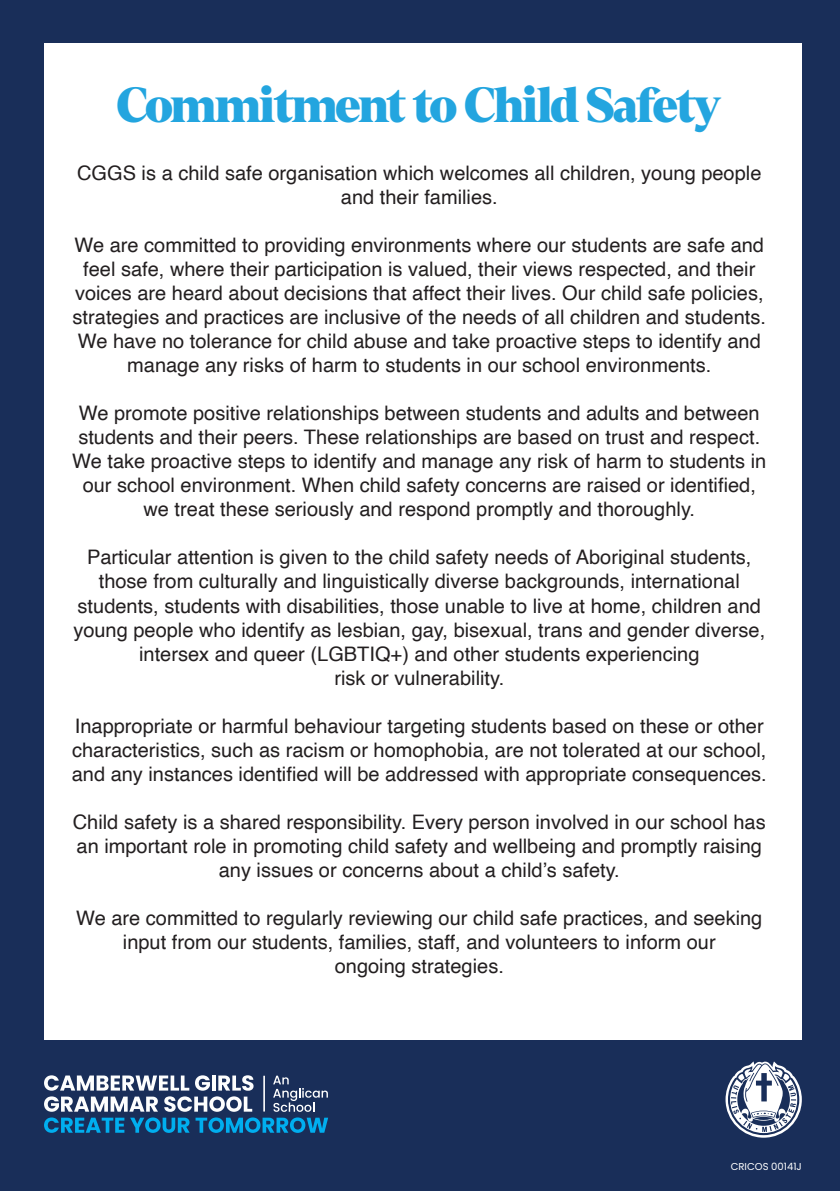
<style>
.page{position:relative;width:840px;height:1191px;background:#fff}
.page>*{position:absolute;margin:0;border:0;box-sizing:border-box;transform-origin:0 0}
.t1{font:48px "Denton";letter-spacing:-.02em;color:#23a5df}
.t2{font:20px/24px "Helvetica";color:#231f20;text-align:center}
.t3{font:10px "Poppins";color:#fff}
</style>
<div class="page">
<div style="left:0;top:0;width:839px;height:1191px;background:#192e59"></div>
<div style="left:44px;top:43px;width:757px;height:996px;background:#fff"></div>
<svg style="left:44px;top:1075px;width:145px;height:15px"></svg>
<svg style="left:195px;top:1075px;width:15px;height:15px"></svg>
<hr style="left:212px;top:1075px;width:3px;height:15px;background:#fdfefe">
<svg style="left:218px;top:1075px;width:35px;height:15px"></svg>
<svg style="left:44px;top:1096px;width:114px;height:15px"></svg>
<svg style="left:164px;top:1096px;width:88px;height:15px"></svg>
<svg style="left:44px;top:1117px;width:80px;height:15px"></svg>
<svg style="left:130px;top:1117px;width:59px;height:15px"></svg>
<svg style="left:195px;top:1117px;width:133px;height:15px"></svg>
<svg style="left:273px;top:1075px;width:55px;height:36px"></svg>
<hr style="left:263px;top:1075px;width:2px;height:36px;background:#fff">
<svg style="left:725px;top:1061px;width:76px;height:76px"></svg>
<p class="t1" style="left:117px;top:75px;width:604px">Commitment to Child Safety</p>
<p class="t2" style="left:77px;top:162px;width:685px">CGGS is a child safe organisation which welcomes all children, young people and their families.</p>
<p class="t2" style="left:73px;top:234px;width:694px">We are committed to providing environments where our students are safe and feel safe, where their participation is valued, their views respected, and their voices are heard about decisions that affect their lives. Our child safe policies, strategies and practices are inclusive of the needs of all children and students.</p>
<p class="t2" style="left:78px;top:330px;width:684px">We have no tolerance for child abuse and take proactive steps to identify and manage any risks of harm to students in our school environments.</p>
<p class="t2" style="left:78px;top:402px;width:683px;text-align:left">We promote positive relationships between students and adults and between students and their peers. These relationships are based on trust and respect.</p>
<p class="t2" style="left:72px;top:450px;width:695px">We take proactive steps to identify and manage any risk of harm to students in our school environment. When child safety concerns are raised or identified, we treat these seriously and respond promptly and thoroughly.</p>
<p class="t2" style="left:73px;top:546px;width:693px">Particular attention is given to the child safety needs of Aboriginal students, those from culturally and linguistically diverse backgrounds, international students, students with disabilities, those unable to live at home, children and young people who identify as lesbian, gay, bisexual, trans and gender diverse, intersex and queer (LGBTIQ+) and other students experiencing</p>
<p class="t2" style="left:334px;top:666px;width:171px">risk or vulnerability.</p>
<p class="t2" style="left:72px;top:714px;width:696px;text-align:left">Inappropriate or harmful behaviour targeting students based on these or other characteristics, such as racism or homophobia, are not tolerated at our school, and any instances identified will be addressed with appropriate consequences.</p>
<p class="t2" style="left:73px;top:810px;width:694px">Child safety is a shared responsibility. Every person involved in our school has an important role in promoting child safety and wellbeing and promptly raising any issues or concerns about a child’s safety.</p>
<p class="t2" style="left:76px;top:906px;width:687px">We are committed to regularly reviewing our child safe practices, and seeking input from our students, families, staff, and volunteers to inform our</p>
<p class="t2" style="left:334px;top:954px;width:170px">ongoing strategies.</p>
<p class="t3" style="left:730px;top:1160px;width:72px">CRICOS 00141J</p>
</div>
